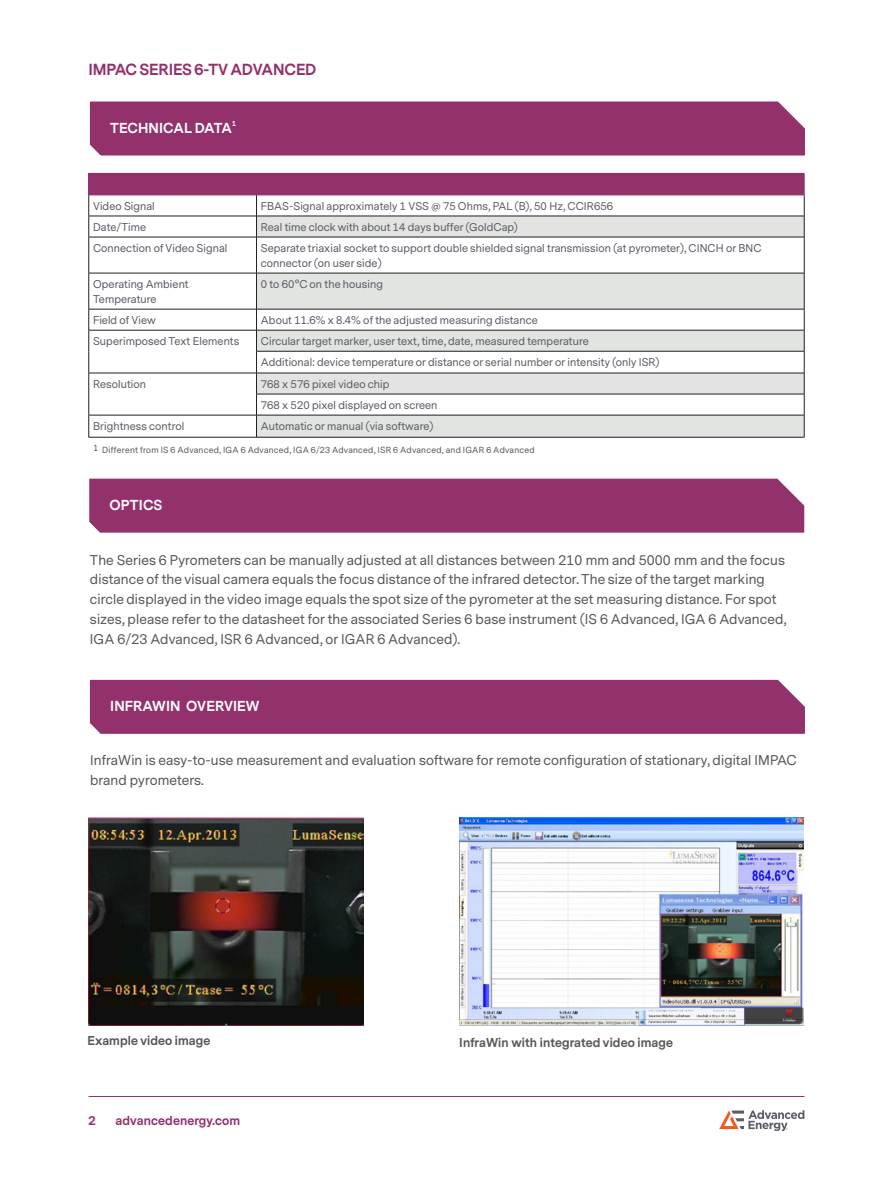
<style>
.page{position:relative;width:893px;height:1188px;background:#fff}
.page>*{position:absolute;margin:0;border:0;box-sizing:border-box;transform-origin:0 0}
.t1{font:700 15px "Messina Sans";letter-spacing:-.01em;color:#93316c}
.Heading_1{font:700 13.5px "Messina Sans";letter-spacing:.01em;color:#fff}
.Body___normal{font:13.2px/19.8px "Messina Sans";letter-spacing:.01em;color:#57585a}
.t2{font:700 12px "Messina Sans";letter-spacing:.01em;color:#57585a}
.t3{font:700 12px "Messina Sans";letter-spacing:.01em;color:#93316c}
.table_text{font:10.5px/15px "Messina Sans";letter-spacing:.01em;color:#5a5c66}
.Notes{font:8.25px "Messina Sans";letter-spacing:.035em;color:#57585a}
.Heading_1-2{font:700 6.75px "Messina Sans";color:#fff}
</style>
<div class="page">
<hr style="left:89px;top:1096px;width:715px;height:1px;background:#93316c">
<svg style="left:719px;top:1110px;width:85px;height:21px"></svg>
<div style="left:89px;top:173px;width:715px;height:22px;background:#93316c"></div>
<svg style="left:89px;top:196px;width:715px;height:177px"></svg>
<svg style="left:257px;top:217px;width:547px;height:177px;fill:#e2e4e2"></svg>
<div style="left:256px;top:415px;width:548px;height:22px;background:#e2e4e2"></div>
<hr style="left:88px;top:237px;width:1px;height:36px;background:#231f20">
<hr style="left:256px;top:237px;width:1px;height:36px;background:#231f20">
<hr style="left:804px;top:237px;width:1px;height:36px;background:#231f20">
<hr style="left:88px;top:273px;width:1px;height:36px;background:#231f20">
<svg style="left:256px;top:196px;width:1px;height:41px"></svg>
<hr style="left:256px;top:273px;width:1px;height:36px;background:#231f20">
<hr style="left:804px;top:273px;width:1px;height:36px;background:#231f20">
<svg style="left:256px;top:310px;width:1px;height:127px"></svg>
<svg style="left:88px;top:309px;width:1px;height:128px"></svg>
<svg style="left:804px;top:309px;width:1px;height:128px"></svg>
<hr style="left:89px;top:437px;width:167px;height:1px;background:#231f20">
<hr style="left:256px;top:437px;width:548px;height:1px;background:#231f20">
<svg style="left:88px;top:174px;width:1px;height:63px"></svg>
<svg style="left:804px;top:174px;width:1px;height:63px"></svg>
<hr style="left:89px;top:195px;width:167px;height:1px;background:#93316c">
<hr style="left:256px;top:195px;width:548px;height:1px;background:#93316c">
<hr style="left:89px;top:216px;width:168px;height:1px;background:#231f20">
<hr style="left:256px;top:216px;width:548px;height:1px;background:#231f20">
<hr style="left:89px;top:237px;width:167px;height:1px;background:#231f20">
<hr style="left:256px;top:237px;width:548px;height:1px;background:#231f20">
<hr style="left:89px;top:273px;width:167px;height:1px;background:#231f20">
<hr style="left:256px;top:273px;width:548px;height:1px;background:#231f20">
<hr style="left:89px;top:309px;width:168px;height:1px;background:#231f20">
<hr style="left:89px;top:330px;width:168px;height:1px;background:#231f20">
<hr style="left:256px;top:309px;width:548px;height:1px;background:#231f20">
<hr style="left:256px;top:330px;width:548px;height:1px;background:#231f20">
<hr style="left:256px;top:351px;width:548px;height:1px;background:#231f20">
<hr style="left:89px;top:373px;width:167px;height:1px;background:#231f20">
<hr style="left:256px;top:373px;width:548px;height:1px;background:#231f20">
<hr style="left:256px;top:394px;width:548px;height:1px;background:#231f20">
<hr style="left:89px;top:415px;width:167px;height:1px;background:#231f20">
<hr style="left:256px;top:415px;width:548px;height:1px;background:#231f20">
<div style="left:90px;top:102px;width:715px;height:54px;background:#93316c"></div>
<div style="left:89px;top:479px;width:715px;height:54px;background:#93316c"></div>
<div style="left:90px;top:680px;width:715px;height:54px;background:#93316c"></div>
<img style="left:459px;top:818px;width:345px;height:208px">
<img style="left:88px;top:818px;width:276px;height:208px">
<h1 class="t1" style="left:89px;top:59px;width:229px">IMPAC SERIES 6-TV ADVANCED</h1>
<p class="Heading_1" style="left:110px;top:119px;width:123px">TECHNICAL DATA</p>
<p class="Heading_1-2" style="left:232px;top:119px;width:6px">1</p>
<p class="table_text" style="left:93px;top:199px;width:63px">Video Signal</p>
<p class="table_text" style="left:261px;top:199px;width:354px">FBAS-Signal approximately 1 VSS @ 75 Ohms, PAL (B), 50 Hz, CCIR656</p>
<p class="table_text" style="left:93px;top:220px;width:55px">Date/Time</p>
<p class="table_text" style="left:261px;top:220px;width:258px">Real time clock with about 14 days buffer (GoldCap)</p>
<p class="table_text" style="left:93px;top:241px;width:136px">Connection of Video Signal</p>
<p class="table_text" style="left:261px;top:241px;width:502px">Separate triaxial socket to support double shielded signal transmission (at pyrometer), CINCH or BNC connector (on user side)</p>
<p class="table_text" style="left:93px;top:277px;width:97px">Operating Ambient<br>Temperature</p>
<p class="table_text" style="left:261px;top:277px;width:124px">0 to 60°C on the housing</p>
<p class="table_text" style="left:93px;top:313px;width:64px">Field of View</p>
<p class="table_text" style="left:261px;top:313px;width:278px">About 11.6% x 8.4% of the adjusted measuring distance</p>
<p class="table_text" style="left:93px;top:334px;width:148px">Superimposed Text Elements</p>
<p class="table_text" style="left:261px;top:334px;width:329px">Circular target marker, user text, time, date, measured temperature</p>
<p class="table_text" style="left:261px;top:355px;width:400px">Additional: device temperature or distance or serial number or intensity (only ISR)</p>
<p class="table_text" style="left:93px;top:377px;width:55px">Resolution</p>
<p class="table_text" style="left:261px;top:377px;width:130px">768 x 576 pixel video chip</p>
<p class="table_text" style="left:261px;top:398px;width:178px">768 x 520 pixel displayed on screen</p>
<p class="table_text" style="left:93px;top:419px;width:93px">Brightness control</p>
<p class="table_text" style="left:261px;top:419px;width:174px">Automatic or manual (via software)</p>
<p class="Notes" style="left:93px;top:444px;width:443px"><sup>1</sup> Different from IS 6 Advanced, IGA 6 Advanced, IGA 6/23 Advanced, ISR 6 Advanced, and IGAR 6 Advanced</p>
<p class="Heading_1" style="left:110px;top:496px;width:54px">OPTICS</p>
<p class="Body___normal" style="left:90px;top:550px;width:698px">The Series 6 Pyrometers can be manually adjusted at all distances between 210 mm and 5000 mm and the focus distance of the visual camera equals the focus distance of the infrared detector. The size of the target marking circle displayed in the video image equals the spot size of the pyrometer at the set measuring distance. For spot sizes, please refer to the datasheet for the associated Series 6 base instrument (IS 6 Advanced, IGA 6 Advanced, IGA 6/23 Advanced, ISR 6 Advanced, or IGAR 6 Advanced).</p>
<p class="Heading_1" style="left:110px;top:697px;width:151px">INFRAWIN OVERVIEW</p>
<p class="Body___normal" style="left:90px;top:751px;width:708px">InfraWin is easy-to-use measurement and evaluation software for remote configuration of stationary, digital IMPAC brand pyrometers.</p>
<p class="t2" style="left:87px;top:1032px;width:124px">Example video image</p>
<p class="t2" style="left:459px;top:1034px;width:215px">InfraWin with integrated video image</p>
<p class="t3" style="left:89px;top:1113px;width:9px">2</p>
<p class="t3" style="left:116px;top:1113px;width:126px">advancedenergy.com</p>
</div>
